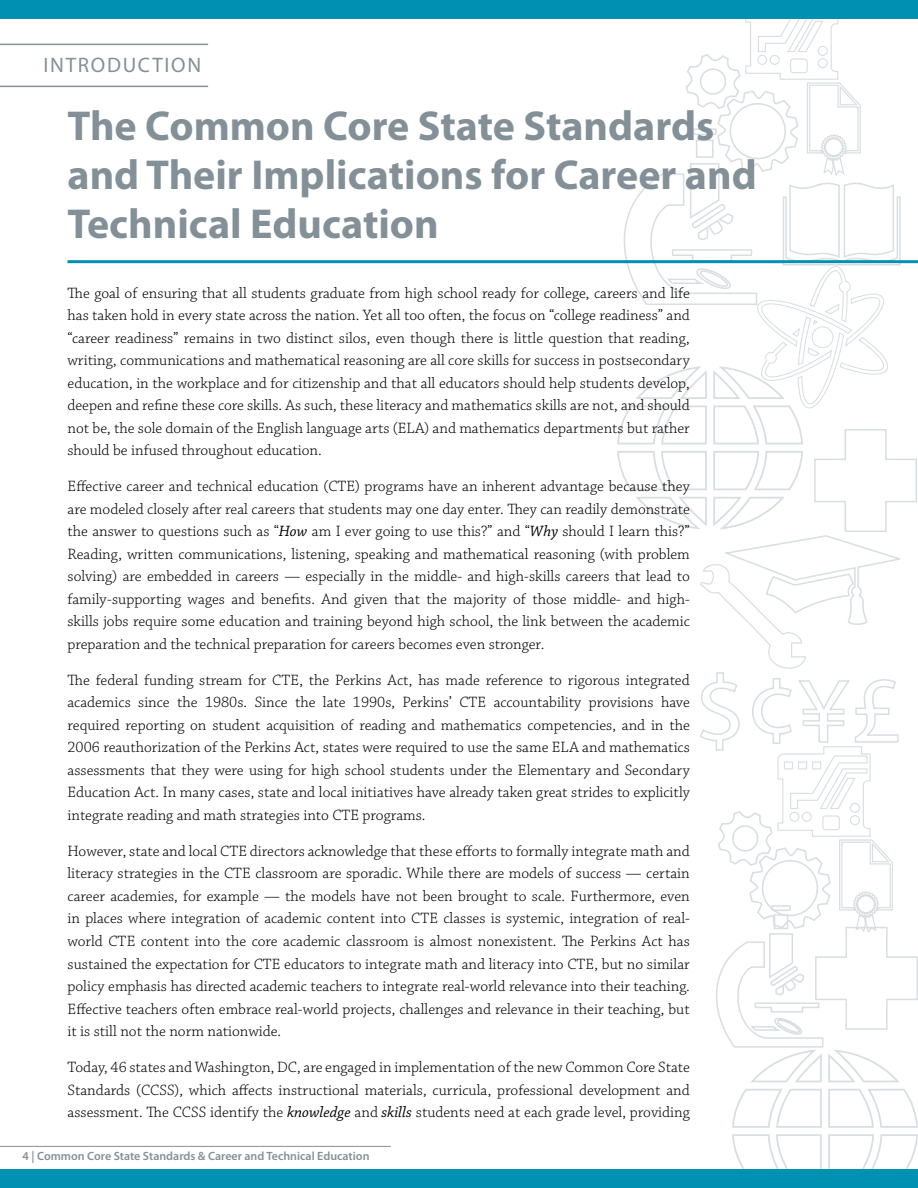
<style>
.page{position:relative;width:918px;height:1188px;background:#fff}
.page>*{position:absolute;margin:0;border:0;box-sizing:border-box;transform-origin:0 0}
.t1{font:700 42px/49.2px "Myriad Pro";color:#839097}
.t2{font:21px "Myriad Pro";color:#839097}
.t3{font:300 15.75px/22.5px "Chaparral Pro";color:#000;text-align:justify}
.t4{font:600 12px "Myriad Pro";color:#839097}
.s1{font-weight:400;font-style:italic}
</style>
<div class="page">
<hr style="left:0;top:1146px;width:391px;height:1px;background:#839097">
<svg style="left:612px;top:18px;width:306px;height:1152px"></svg>
<hr style="left:0;top:44px;width:208px;height:1px;background:#839097">
<hr style="left:0;top:86px;width:208px;height:1px;background:#839097">
<div style="left:0;top:0;width:918px;height:18px;background:#0091b2"></div>
<hr style="left:68px;top:260px;width:850px;height:3px;background:#0091b2">
<div style="left:0;top:1170px;width:918px;height:18px;background:#0091b2"></div>
<h2 class="t2" style="left:44px;top:52px;width:20px">INTR</h2>
<h2 class="t2" style="left:91px;top:52px;width:30px">ODUCTI</h2>
<h2 class="t2" style="left:171px;top:52px;width:28px">ON</h2>
<h1 class="t1" style="left:68px;top:99px;width:691px">The Common Core State Standards and Their Implications for Career and<br>Technical Education</h1>
<p class="t3" style="left:68px;top:282px;width:624px">The goal of ensuring that all students graduate from high school ready for college, careers and life has taken hold in every state across the nation. Yet all too often, the focus on “college readiness” and “career readiness” remains in two distinct silos, even though there is little question that reading, writing, communications and mathematical reasoning are all core skills for success in postsecondary education, in the workplace and for citizenship and that all educators should help students develop, deepen and refine these core skills. As such, these literacy and mathematics skills are not, and should not be, the sole domain of the English language arts (ELA) and mathematics departments but rather should be infused throughout education.</p>
<p class="t3" style="left:68px;top:476px;width:624px">Effective career and technical education (CTE) programs have an inherent advantage because they are modeled closely after real careers that students may one day enter. They can readily demonstrate the answer to questions such as “<span class="s1">How</span> am I ever going to use this?” and “<span class="s1">Why</span> should I learn this?” Reading, written communications, listening, speaking and mathematical reasoning (with problem solving) are embedded in careers — especially in the middle- and high-skills careers that lead to family-supporting wages and benefits. And given that the majority of those middle- and high&shy;skills jobs require some education and training beyond high school, the link between the academic preparation and the technical preparation for careers becomes even stronger.</p>
<p class="t3" style="left:68px;top:669px;width:624px">The federal funding stream for CTE, the Perkins Act, has made reference to rigorous integrated academics since the 1980s. Since the late 1990s, Perkins’ CTE accountability provisions have required reporting on student acquisition of reading and mathematics competencies, and in the 2006 reauthorization of the Perkins Act, states were required to use the same ELA and mathematics assessments that they were using for high school students under the Elementary and Secondary Education Act. In many cases, state and local initiatives have already taken great strides to explicitly integrate reading and math strategies into CTE programs.</p>
<p class="t3" style="left:68px;top:840px;width:624px">However, state and local CTE directors acknowledge that these efforts to formally integrate math and literacy strategies in the CTE classroom are sporadic. While there are models of success — certain career academies, for example — the models have not been brought to scale. Furthermore, even in places where integration of academic content into CTE classes is systemic, integration of real&shy;world CTE content into the core academic classroom is almost nonexistent. The Perkins Act has sustained the expectation for CTE educators to integrate math and literacy into CTE, but no similar policy emphasis has directed academic teachers to integrate real-world relevance into their teaching.<br>Effective teachers often embrace real-world projects, challenges and relevance in their teaching, but it is still not the norm nationwide.</p>
<p class="t3" style="left:68px;top:1057px;width:624px">Today, 46 states and Washington, DC, are engaged in implementation of the new Common Core State Standards (CCSS), which affects instructional materials, curricula, professional development and assessment. The CCSS identify the <span class="s1">knowledge</span> and <span class="s1">skills</span> students need at each grade level, providing</p>
<p class="t4" style="left:23px;top:1149px;width:348px">4 | Common Core State Standards &amp; Career and Technical Education</p>
</div>
